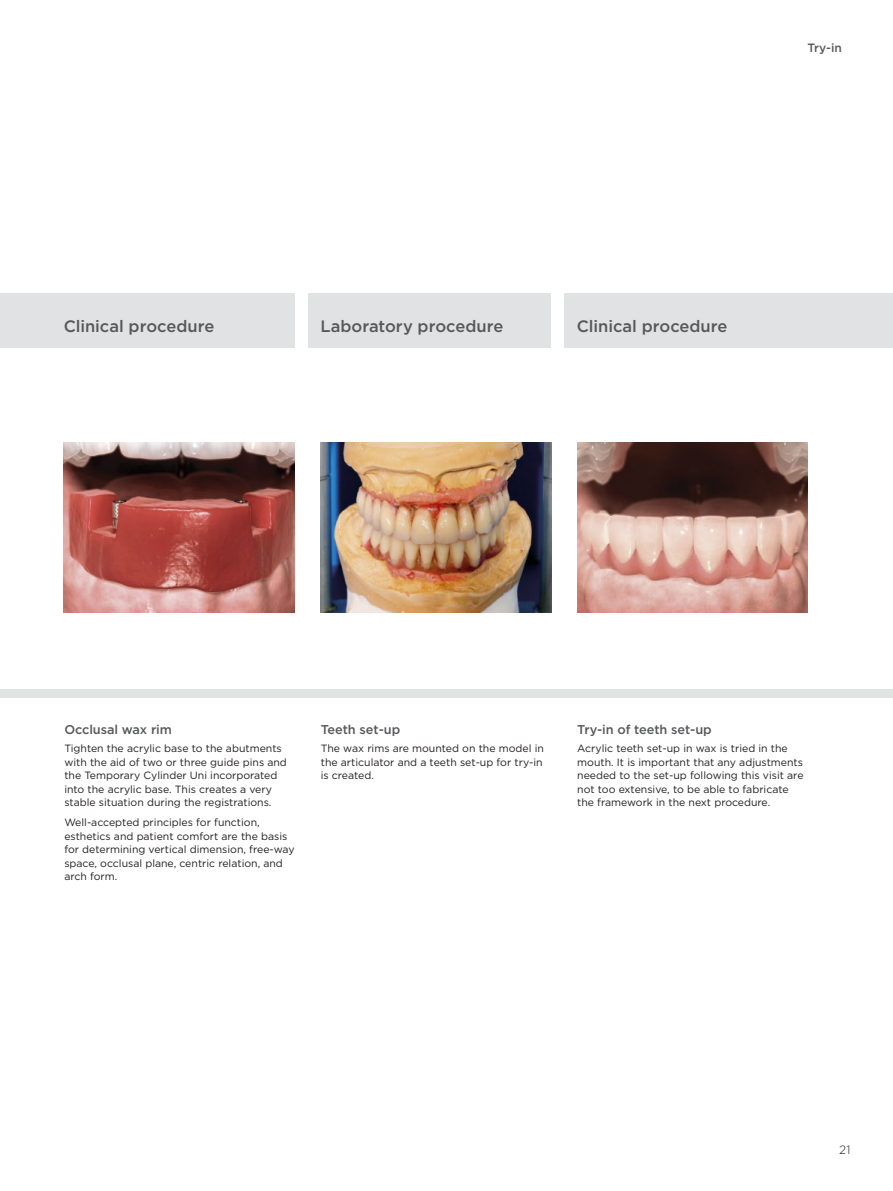
<style>
.page{position:relative;width:893px;height:1191px;background:#fff}
.page>*{position:absolute;margin:0;border:0;box-sizing:border-box;transform-origin:0 0}
.Heading_3_Gotham_-_1{font:500 16.5px "Gotham";color:#57585a}
.Subline_Gotham_Mediu{font:500 12.75px "Gotham";letter-spacing:-.005em;color:#57585a}
.Subsection_title_Got{font:500 12px "Gotham";color:#57585a}
.t1{font:300 12px "Gotham";color:#231f20}
.Captions_Gotham_Book{font:10.5px/13.5px "Gotham";color:#231f20}
</style>
<div class="page">
<div style="left:0;top:293px;width:893px;height:404px;background:#e1e2e4"></div>
<div style="left:0;top:349px;width:893px;height:340px;background:#fff"></div>
<img style="left:320px;top:442px;width:231px;height:170px">
<img style="left:64px;top:442px;width:231px;height:170px">
<img style="left:577px;top:442px;width:231px;height:170px">
<div style="left:295px;top:284px;width:13px;height:73px;background:#fff"></div>
<div style="left:551px;top:284px;width:13px;height:73px;background:#fff"></div>
<p class="Subsection_title_Got" style="left:807px;top:40px;width:36px">Try-in</p>
<p class="Heading_3_Gotham_-_1" style="left:64px;top:315px;width:152px">Clinical procedure</p>
<p class="Heading_3_Gotham_-_1" style="left:320px;top:315px;width:184px">Laboratory procedure</p>
<p class="Heading_3_Gotham_-_1" style="left:577px;top:315px;width:152px">Clinical procedure</p>
<p class="Subline_Gotham_Mediu" style="left:64px;top:721px;width:109px">Occlusal wax rim</p>
<p class="Captions_Gotham_Book" style="left:64px;top:741px;width:224px">Tighten the acrylic base to the abutments with the aid of two or three guide pins and the Temporary Cylinder Uni incorporated into the acrylic base. This creates a very stable situation during the registrations.</p>
<p class="Captions_Gotham_Book" style="left:64px;top:815px;width:232px">Well-accepted principles for function, esthetics and patient comfort are the basis for determining vertical dimension, free-way space, occlusal plane, centric relation, and arch form.</p>
<p class="Subline_Gotham_Mediu" style="left:321px;top:721px;width:81px">Teeth set-up</p>
<p class="Captions_Gotham_Book" style="left:321px;top:741px;width:225px">The wax rims are mounted on the model in the articulator and a teeth set-up for try-in is created.</p>
<p class="Subline_Gotham_Mediu" style="left:577px;top:721px;width:136px">Try-in of teeth set-up</p>
<p class="Captions_Gotham_Book" style="left:577px;top:741px;width:228px">Acrylic teeth set-up in wax is tried in the mouth. It is important that any adjustments needed to the set-up following this visit are not too extensive, to be able to fabricate the framework in the next procedure.</p>
<p class="t1" style="left:839px;top:1142px;width:13px">21</p>
</div>
